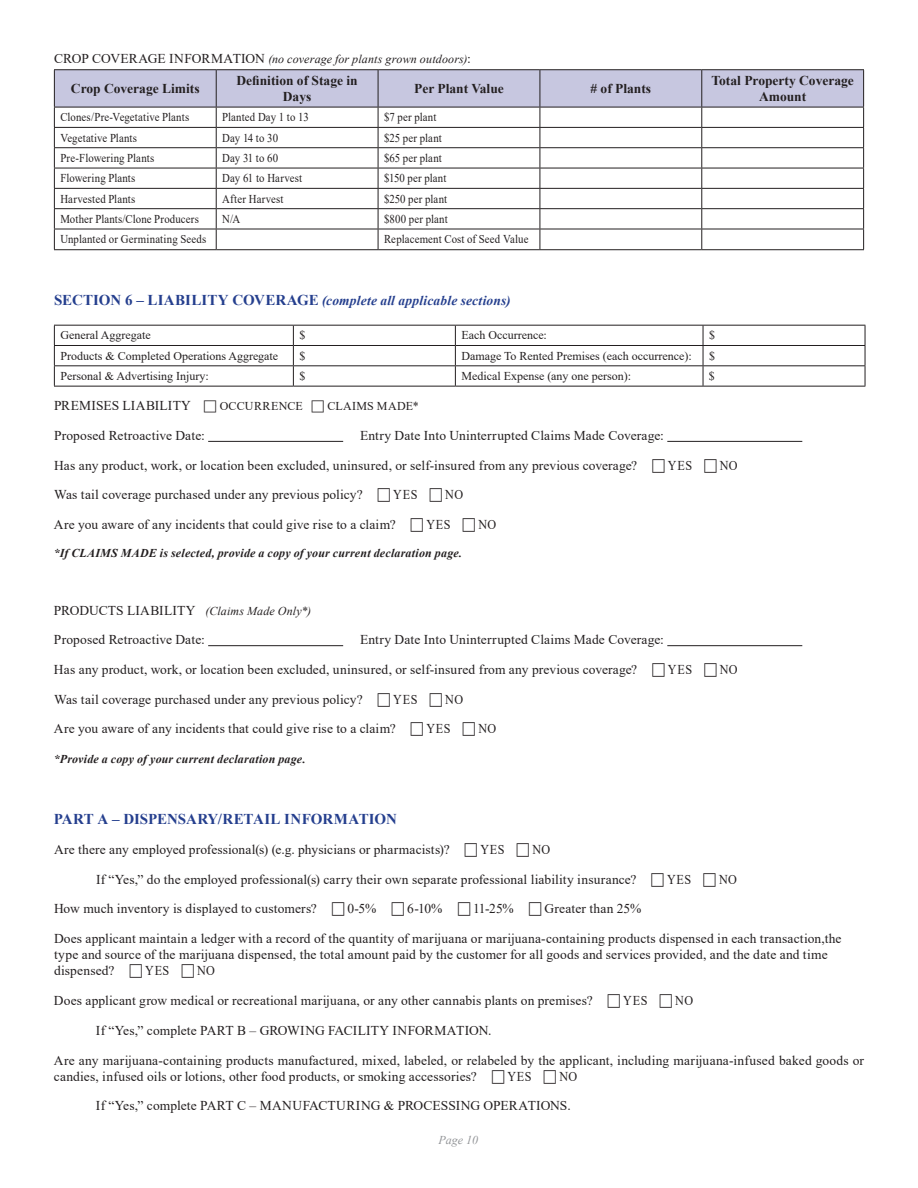
<style>
.page{position:relative;width:918px;height:1188px;background:#fff}
.page>*{position:absolute;margin:0;border:0;box-sizing:border-box;transform-origin:0 0}
.t1{font:700 15px "Times New Roman";color:#253f8e}
.t2{font:13.5px/16.2px "Times New Roman";letter-spacing:.01em;color:#231f20}
.t3{font:13.5px/29.7px "Times New Roman";letter-spacing:.01em;color:#231f20;scale:.9 1}
.t4{font:700 13.5px/16.2px "Times New Roman";color:#231f20;text-align:center}
.t5{font:italic 700 13.5px "Times New Roman";letter-spacing:.015em;color:#253f8e}
.t6{font:12px "Times New Roman";letter-spacing:.005em;color:#231f20;scale:.9 1}
.t7{font:12px "Times New Roman";letter-spacing:.005em;color:#231f20}
.t8{font:italic 700 12px "Times New Roman";letter-spacing:.015em;color:#231f20}
.t9{font:italic 12px "Times New Roman";letter-spacing:.015em;color:#231f20}
.t10{font:12px "Times New Roman";letter-spacing:.025em;color:#231f20}
.t11{font:italic 12px "Times New Roman";color:#939598}
.s1{font-style:normal;font-size:13.5px}
.s2{font-style:normal;font-size:15px}
.s3{font-style:italic;font-size:12px}
</style>
<div class="page">
<hr style="left:208px;top:441px;width:135px;height:1px;background:#231f20">
<hr style="left:667px;top:441px;width:135px;height:1px;background:#231f20">
<hr style="left:208px;top:645px;width:135px;height:1px;background:#231f20">
<hr style="left:667px;top:645px;width:135px;height:1px;background:#231f20">
<hr style="left:54px;top:69px;width:162px;height:1px;background:#231f20">
<hr style="left:216px;top:69px;width:162px;height:1px;background:#231f20">
<hr style="left:378px;top:69px;width:162px;height:1px;background:#231f20">
<hr style="left:540px;top:69px;width:162px;height:1px;background:#231f20">
<hr style="left:702px;top:69px;width:162px;height:1px;background:#231f20">
<svg style="left:54px;top:70px;width:810px;height:179px"></svg>
<hr style="left:54px;top:249px;width:162px;height:1px;background:#231f20">
<hr style="left:216px;top:249px;width:162px;height:1px;background:#231f20">
<hr style="left:378px;top:249px;width:162px;height:1px;background:#231f20">
<hr style="left:540px;top:249px;width:162px;height:1px;background:#231f20">
<hr style="left:702px;top:249px;width:162px;height:1px;background:#231f20">
<hr style="left:54px;top:325px;width:239px;height:1px;background:#231f20">
<hr style="left:293px;top:325px;width:162px;height:1px;background:#231f20">
<hr style="left:455px;top:325px;width:248px;height:1px;background:#231f20">
<hr style="left:703px;top:325px;width:162px;height:1px;background:#231f20">
<hr style="left:54px;top:345px;width:239px;height:1px;background:#231f20">
<hr style="left:293px;top:345px;width:162px;height:1px;background:#231f20">
<hr style="left:455px;top:345px;width:248px;height:1px;background:#231f20">
<hr style="left:703px;top:345px;width:162px;height:1px;background:#231f20">
<hr style="left:54px;top:365px;width:239px;height:1px;background:#231f20">
<svg style="left:54px;top:326px;width:1px;height:60px"></svg>
<hr style="left:293px;top:365px;width:162px;height:1px;background:#231f20">
<svg style="left:293px;top:326px;width:1px;height:60px"></svg>
<hr style="left:455px;top:365px;width:248px;height:1px;background:#231f20">
<svg style="left:455px;top:326px;width:1px;height:60px"></svg>
<hr style="left:703px;top:365px;width:162px;height:1px;background:#231f20">
<svg style="left:703px;top:326px;width:1px;height:60px"></svg>
<svg style="left:865px;top:326px;width:1px;height:60px"></svg>
<hr style="left:54px;top:386px;width:239px;height:1px;background:#231f20">
<hr style="left:293px;top:386px;width:162px;height:1px;background:#231f20">
<hr style="left:455px;top:386px;width:248px;height:1px;background:#231f20">
<hr style="left:703px;top:386px;width:162px;height:1px;background:#231f20">
<p class="t9" style="left:54px;top:51px;width:419px"><span class="s1">CROP COVERAGE INFORMATION</span> (no coverage for plants grown outdoors)<span class="s1">:</span></p>
<p class="t4" style="left:71px;top:80px;width:130px">Crop Coverage Limits</p>
<p class="t4" style="left:237px;top:72px;width:123px">Definition of Stage in<br>Days</p>
<p class="t4" style="left:414px;top:80px;width:91px">Per Plant Value</p>
<p class="t4" style="left:590px;top:80px;width:62px"># of Plants</p>
<p class="t4" style="left:711px;top:72px;width:144px">Total Property Coverage<br>Amount</p>
<p class="t6" style="left:60px;top:109px;width:145px">Clones/Pre-Vegetative Plants</p>
<p class="t6" style="left:222px;top:109px;width:98px">Planted Day 1 to 13</p>
<p class="t6" style="left:384px;top:109px;width:60px">$7 per plant</p>
<p class="t6" style="left:60px;top:129px;width:87px">Vegetative Plants</p>
<p class="t6" style="left:222px;top:129px;width:64px">Day 14 to 30</p>
<p class="t6" style="left:384px;top:129px;width:66px">$25 per plant</p>
<p class="t6" style="left:60px;top:150px;width:106px">Pre-Flowering Plants</p>
<p class="t6" style="left:222px;top:150px;width:64px">Day 31 to 60</p>
<p class="t6" style="left:384px;top:150px;width:66px">$65 per plant</p>
<p class="t6" style="left:60px;top:170px;width:85px">Flowering Plants</p>
<p class="t6" style="left:222px;top:170px;width:90px">Day 61 to Harvest</p>
<p class="t6" style="left:384px;top:170px;width:71px">$150 per plant</p>
<p class="t6" style="left:60px;top:190px;width:85px">Harvested Plants</p>
<p class="t6" style="left:222px;top:190px;width:70px">After Harvest</p>
<p class="t6" style="left:384px;top:190px;width:72px">$250 per plant</p>
<p class="t6" style="left:60px;top:210px;width:156px">Mother Plants/Clone Producers</p>
<p class="t6" style="left:222px;top:210px;width:21px">N/A</p>
<p class="t6" style="left:384px;top:210px;width:72px">$800 per plant</p>
<p class="t6" style="left:60px;top:231px;width:164px">Unplanted or Germinating Seeds</p>
<p class="t6" style="left:384px;top:231px;width:162px">Replacement Cost of Seed Value</p>
<p class="t5" style="left:54px;top:291px;width:458px"><span class="s2">SECTION 6 – LIABILITY COVERAGE</span> (complete all applicable sections)</p>
<p class="t7" style="left:60px;top:327px;width:92px">General Aggregate</p>
<p class="t7" style="left:299px;top:327px;width:7px">$</p>
<p class="t7" style="left:461px;top:327px;width:87px">Each Occurrence:</p>
<p class="t7" style="left:709px;top:327px;width:7px">$</p>
<p class="t7" style="left:60px;top:347px;width:219px">Products &amp; Completed Operations Aggregate</p>
<p class="t7" style="left:299px;top:347px;width:7px">$</p>
<p class="t7" style="left:461px;top:347px;width:232px">Damage To Rented Premises (each occurrence):</p>
<p class="t7" style="left:709px;top:347px;width:7px">$</p>
<p class="t7" style="left:60px;top:368px;width:150px">Personal &amp; Advertising Injury:</p>
<p class="t7" style="left:299px;top:368px;width:7px">$</p>
<p class="t7" style="left:461px;top:368px;width:171px">Medical Expense (any one person):</p>
<p class="t7" style="left:709px;top:368px;width:7px">$</p>
<p class="t2" style="left:54px;top:397px;width:139px">PREMISES LIABILITY</p>
<p class="t7" style="left:220px;top:398px;width:85px">OCCURRENCE</p>
<p class="t10" style="left:327px;top:398px;width:93px">CLAIMS MADE*</p>
<p class="t2" style="left:54px;top:427px;width:152px">Proposed Retroactive Date:</p>
<p class="t2" style="left:54px;top:420px;width:611px;line-height:29.7px;text-indent:306px">Entry Date Into Uninterrupted Claims Made Coverage:<br>Has any product, work, or location been excluded, uninsured, or self-insured from any previous coverage?</p>
<p class="t3" style="left:668px;top:450px;width:28px">YES</p>
<p class="t3" style="left:720px;top:450px;width:21px">NO</p>
<p class="t2" style="left:54px;top:486px;width:310px">Was tail coverage purchased under any previous policy?</p>
<p class="t3" style="left:393px;top:480px;width:28px">YES</p>
<p class="t3" style="left:445px;top:480px;width:21px">NO</p>
<p class="t2" style="left:54px;top:516px;width:343px">Are you aware of any incidents that could give rise to a claim?</p>
<p class="t3" style="left:426px;top:509px;width:28px">YES</p>
<p class="t3" style="left:478px;top:509px;width:21px">NO</p>
<p class="t8" style="left:54px;top:545px;width:410px">*If CLAIMS MADE is selected, provide a copy of your current declaration page.</p>
<p class="t2" style="left:54px;top:601px;width:259px">PRODUCTS LIABILITY <span class="s3">(Claims Made Only*)</span></p>
<p class="t2" style="left:54px;top:631px;width:152px">Proposed Retroactive Date:</p>
<p class="t2" style="left:54px;top:624px;width:611px;line-height:29.7px;text-indent:306px">Entry Date Into Uninterrupted Claims Made Coverage:<br>Has any product, work, or location been excluded, uninsured, or self-insured from any previous coverage?</p>
<p class="t3" style="left:668px;top:654px;width:28px">YES</p>
<p class="t3" style="left:720px;top:654px;width:21px">NO</p>
<p class="t2" style="left:54px;top:691px;width:310px">Was tail coverage purchased under any previous policy?</p>
<p class="t3" style="left:393px;top:684px;width:28px">YES</p>
<p class="t3" style="left:445px;top:684px;width:21px">NO</p>
<p class="t2" style="left:54px;top:720px;width:343px">Are you aware of any incidents that could give rise to a claim?</p>
<p class="t3" style="left:426px;top:714px;width:28px">YES</p>
<p class="t3" style="left:478px;top:714px;width:21px">NO</p>
<p class="t8" style="left:54px;top:751px;width:253px">*Provide a copy of your current declaration page.</p>
<p class="t1" style="left:54px;top:808px;width:345px">PART A – DISPENSARY/RETAIL INFORMATION</p>
<p class="t2" style="left:54px;top:841px;width:397px">Are there any employed professional(s) (e.g. physicians or pharmacists)?</p>
<p class="t3" style="left:480px;top:834px;width:28px">YES</p>
<p class="t3" style="left:96px;top:834px;width:602px;text-indent:436px">NO<br>If “Yes,” do the employed professional(s) carry their own separate professional liability insurance?</p>
<p class="t3" style="left:667px;top:864px;width:28px">YES</p>
<p class="t3" style="left:719px;top:864px;width:21px">NO</p>
<p class="t2" style="left:54px;top:900px;width:264px">How much inventory is displayed to customers?</p>
<p class="t2" style="left:347px;top:900px;width:30px">0-5%</p>
<p class="t2" style="left:407px;top:900px;width:37px">6-10%</p>
<p class="t2" style="left:473px;top:900px;width:42px">11-25%</p>
<p class="t2" style="left:544px;top:900px;width:98px">Greater than 25%</p>
<p class="t2" style="left:54px;top:930px;width:789px">Does applicant maintain a ledger with a record of the quantity of marijuana or marijuana-containing products dispensed in each transaction,the type and source of the marijuana dispensed, the total amount paid by the customer for all goods and services provided, and the date and time dispensed?</p>
<p class="t3" style="left:54px;top:956px;width:600px;text-indent:143px">NO<br>Does applicant grow medical or recreational marijuana, or any other cannabis plants on premises?</p>
<p class="t3" style="left:145px;top:956px;width:28px">YES</p>
<p class="t3" style="left:623px;top:985px;width:28px">YES</p>
<p class="t3" style="left:675px;top:985px;width:21px">NO</p>
<p class="t2" style="left:96px;top:1022px;width:397px">If “Yes,” complete PART B – GROWING FACILITY INFORMATION.</p>
<p class="t2" style="left:54px;top:1051px;width:812px">Are any marijuana-containing products manufactured, mixed, labeled, or relabeled by the applicant, including marijuana-infused baked goods or candies, infused oils or lotions, other food products, or smoking accessories?</p>
<p class="t3" style="left:507px;top:1061px;width:28px">YES</p>
<p class="t3" style="left:559px;top:1061px;width:21px">NO</p>
<p class="t2" style="left:96px;top:1097px;width:476px">If “Yes,” complete PART C – MANUFACTURING &amp; PROCESSING OPERATIONS.</p>
<p class="t11" style="left:438px;top:1132px;width:41px">Page 10</p>
</div>
